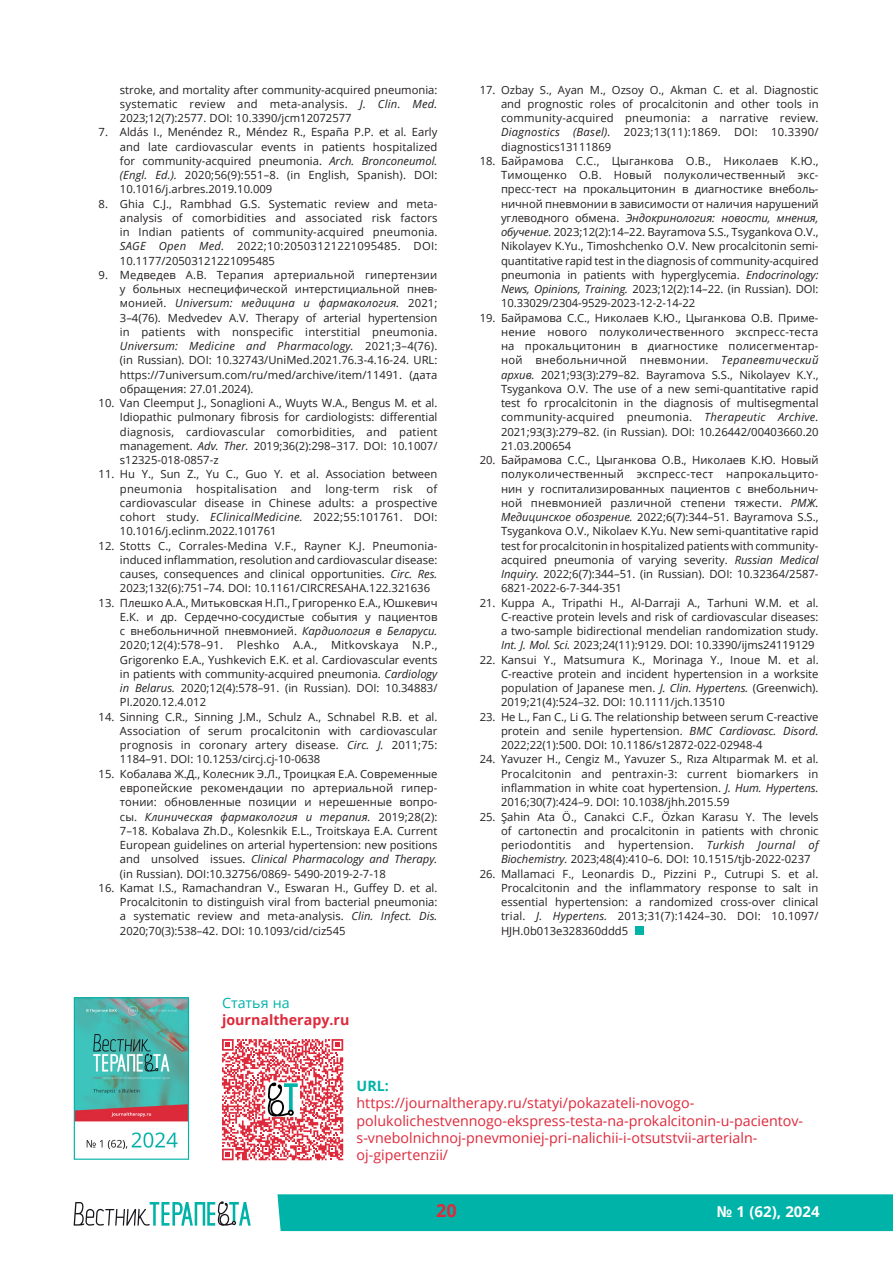
<style>
.page{position:relative;width:893px;height:1263px;background:#fff}
.page>*{position:absolute;margin:0;border:0;box-sizing:border-box;transform-origin:0 0}
.t1{font:700 18px "Open Sans";color:#de293b}
.t2{font:700 15px "Open Sans";color:#fff}
.Osnova_text{font:14.25px/17.2px "Open Sans";color:#de293b}
.Osnova_text-2{font:700 14.25px "Open Sans";color:#de293b}
.Osnova_text-3{font:14.25px "Open Sans";color:#00b3a8}
.Osnova_text-4{font:700 14.25px "Open Sans";color:#00b3a8}
.Osnova_text-5{font:11.25px/14.2px "Open Sans";color:#231f20;text-align:justify}
.s1{font-style:italic}
</style>
<div class="page">
<svg style="left:74px;top:1201px;width:177px;height:25px"></svg>
<div style="left:277px;top:1194px;width:616px;height:37px;background:#00b3a8"></div>
<img style="left:76px;top:999px;width:111px;height:151px">
<div style="left:74px;top:997px;width:115px;height:163px;border:1px solid #00b3a8"></div>
<div style="left:635px;top:927px;width:9px;height:8px;background:#00b3a8"></div>
<svg style="left:222px;top:1039px;width:121px;height:121px"></svg>
<p class="Osnova_text-5" style="left:120px;top:82px;width:319px">stroke, and mortality after community-acquired pneumonia: systematic review and meta-analysis. <span class="s1">J. Clin. Med.<br></span>2023;12(7):2577. DOI: 10.3390/jcm12072577</p>
<p class="Osnova_text-5" style="left:120px;top:125px;width:319px;text-indent:-21px">7. Aldás I., Menéndez R., Méndez R., España P.P. et al. Early and late cardiovascular events in patients hospitalized for community-acquired pneumonia. <span class="s1">Arch. Bronconeumol. (Engl. Ed.).</span> 2020;56(9):551–8. (in English, Spanish). DOI:<br>10.1016/j.arbres.2019.10.009</p>
<p class="Osnova_text-5" style="left:120px;top:196px;width:319px;text-indent:-21px">8. Ghia C.J., Rambhad G.S. Systematic review and meta&shy;analysis of comorbidities and associated risk factors in Indian patients of community-acquired pneumonia.<br><span class="s1">SAGE Open Med.</span> 2022;10:20503121221095485. DOI:<br>10.1177/20503121221095485</p>
<p class="Osnova_text-5" style="left:120px;top:267px;width:319px;text-indent:-21px">9. Медведев А.В. Терапия артериальной гипертензии у больных неспецифической интерстициальной пнев&shy;монией. <span class="s1">Universum: медицина и фармакология.</span> 2021; 3–4(76). Medvedev A.V. Therapy of arterial hypertension in patients with nonspecific interstitial pneumonia.<br><span class="s1">Universum: Medicine and Pharmacology.</span> 2021;3–4(76). (in Russian). DOI: 10.32743/UniMed.2021.76.3-4.16-24. URL: https://7universum.com/ru/med/archive/item/11491. (дата обращения: 27.01.2024).</p>
<p class="Osnova_text-5" style="left:120px;top:396px;width:319px;text-indent:-21px">10. Van Cleemput J., Sonaglioni A., Wuyts W.A., Bengus M. et al.<br>Idiopathic pulmonary fibrosis for cardiologists: differential diagnosis, cardiovascular comorbidities, and patient management. <span class="s1">Adv. Ther.</span> 2019;36(2):298–317. DOI: 10.1007/ s12325-018-0857-z</p>
<p class="Osnova_text-5" style="left:120px;top:467px;width:319px;text-indent:-21px">11. Hu Y., Sun Z., Yu C., Guo Y. et al. Association between pneumonia hospitalisation and long-term risk of cardiovascular disease in Chinese adults: a prospective cohort study. <span class="s1">EClinicalMedicine.</span> 2022;55:101761. DOI:<br>10.1016/j.eclinm.2022.101761</p>
<p class="Osnova_text-5" style="left:120px;top:538px;width:319px;text-indent:-21px">12. Stotts C., Corrales-Medina V.F., Rayner K.J. Pneumonia&shy;induced inflammation, resolution and cardiovascular disease: causes, consequences and clinical opportunities. <span class="s1">Circ. Res.<br></span>2023;132(6):751–74. DOI: 10.1161/CIRCRESAHA.122.321636</p>
<p class="Osnova_text-5" style="left:120px;top:595px;width:319px;text-indent:-21px">13. Плешко А.А., Митьковская Н.П., Григоренко Е.А., Юшкевич Е.К. и др. Сердечно-сосудистые события у пациентов с внебольничной пневмонией. <span class="s1">Кардиология в Беларуси.<br></span>2020;12(4):578–91. Pleshko A.A., Mitkovskaya N.P., Grigorenko E.A., Yushkevich E.K. et al. Cardiovascular events in patients with community-acquired pneumonia. <span class="s1">Cardiology in Belarus.</span> 2020;12(4):578–91. (in Russian). DOI: 10.34883/ PI.2020.12.4.012</p>
<p class="Osnova_text-5" style="left:120px;top:709px;width:319px;text-indent:-21px">14. Sinning C.R., Sinning J.M., Schulz A., Schnabel R.B. et al.<br>Association of serum procalcitonin with cardiovascular prognosis in coronary artery disease. <span class="s1">Circ. J.</span> 2011;75:<br>1184–91. DOI: 10.1253/circj.cj-10-0638</p>
<p class="Osnova_text-5" style="left:120px;top:766px;width:319px;text-indent:-21px">15. Кобалава Ж.Д., Колесник Э.Л., Троицкая Е.А. Современные европейские рекомендации по артериальной гипер&shy;тонии: обновленные позиции и нерешенные вопро&shy;сы. <span class="s1">Клиническая фармакология и терапия.</span> 2019;28(2):<br>7–18. Kobalava Zh.D., Kolesnkik E.L., Troitskaya E.A. Current European guidelines on arterial hypertension: new positions and unsolved issues. <span class="s1">Clinical Pharmacology and Therapy. </span>(in Russian). DOI:10.32756/0869- 5490-2019-2-7-18</p>
<p class="Osnova_text-5" style="left:120px;top:880px;width:319px;text-indent:-21px">16. Kamat I.S., Ramachandran V., Eswaran H., Guffey D. et al.<br>Procalcitonin to distinguish viral from bacterial pneumonia: a systematic review and meta-analysis. <span class="s1">Clin. Infect. Dis.<br></span>2020;70(3):538–42. DOI: 10.1093/cid/ciz545</p>
<p class="Osnova_text-3" style="left:222px;top:993px;width:69px">Статья на</p>
<p class="Osnova_text-2" style="left:222px;top:1010px;width:129px">journaltherapy.ru</p>
<p class="Osnova_text-5" style="left:501px;top:82px;width:319px;text-indent:-21px">17. Ozbay S., Ayan M., Ozsoy O., Akman C. et al. Diagnostic and prognostic roles of procalcitonin and other tools in community-acquired pneumonia: a narrative review.<br><span class="s1">Diagnostics (Basel).</span> 2023;13(11):1869. DOI: 10.3390/ diagnostics13111869</p>
<p class="Osnova_text-5" style="left:501px;top:153px;width:319px;text-indent:-21px">18. Байрамова С.С., Цыганкова О.В., Николаев К.Ю., Тимощенко О.В. Новый полуколичественный экс&shy;пресс-тест на прокальцитонин в диагностике внеболь&shy;ничной пневмонии в зависимости от наличия нарушений углеводного обмена. <span class="s1">Эндокринология: новости, мнения, обучение.</span> 2023;12(2):14–22. Bayramova S.S., Tsygankova O.V., Nikolayev K.Yu., Timoshchenko O.V. New procalcitonin semi&shy;quantitative rapid test in the diagnosis of community-acquired pneumonia in patients with hyperglycemia. <span class="s1">Endocrinology:<br>News, Opinions, Training.</span> 2023;12(2):14–22. (in Russian). DOI:<br>10.33029/2304-9529-2023-12-2-14-22</p>
<p class="Osnova_text-5" style="left:501px;top:310px;width:319px;text-indent:-21px">19. Байрамова С.С., Николаев К.Ю., Цыганкова О.В. Приме&shy;нение нового полуколичественного экспресс-теста на прокальцитонин в диагностике полисегментар&shy;ной внебольничной пневмонии. <span class="s1">Терапевтический архив.</span> 2021;93(3):279–82. Bayramova S.S., Nikolayev K.Y., Tsygankova O.V. The use of a new semi-quantitative rapid test fo rprocalcitonin in the diagnosis of multisegmental community-acquired pneumonia. <span class="s1">Therapeutic Archive.<br></span>2021;93(3):279–82. (in Russian). DOI: 10.26442/00403660.20<br>21.03.200654</p>
<p class="Osnova_text-5" style="left:501px;top:453px;width:319px;text-indent:-21px">20. Байрамова С.С., Цыганкова О.В., Николаев К.Ю. Новый полуколичественный экспресс-тест напрокальцито&shy;нин у госпитализированных пациентов с внебольнич&shy;ной пневмонией различной степени тяжести. <span class="s1">РМЖ.<br>Медицинское обозрение.</span> 2022;6(7):344–51. Bayramova S.S., Tsygankova O.V., Nikolaev K.Yu. New semi-quantitative rapid test for procalcitonin in hospitalized patients with community&shy;acquired pneumonia of varying severity. <span class="s1">Russian Medical Inquiry.</span> 2022;6(7):344–51. (in Russian). DOI: 10.32364/2587- 6821-2022-6-7-344-351</p>
<p class="Osnova_text-5" style="left:501px;top:595px;width:319px;text-indent:-21px">21. Kuppa A., Tripathi H., Al-Darraji A., Tarhuni W.M. et al.<br>C-reactive protein levels and risk of cardiovascular diseases: a two-sample bidirectional mendelian randomization study.<br><span class="s1">Int. J. Mol. Sci.</span> 2023;24(11):9129. DOI: 10.3390/ijms24119129</p>
<p class="Osnova_text-5" style="left:501px;top:652px;width:319px;text-indent:-21px">22. Kansui Y., Matsumura K., Morinaga Y., Inoue M. et al.<br>C-reactive protein and incident hypertension in a worksite population of Japanese men. <span class="s1">J. Clin. Hypertens.</span> (Greenwich).<br>2019;21(4):524–32. DOI: 10.1111/jch.13510</p>
<p class="Osnova_text-5" style="left:501px;top:709px;width:319px;text-indent:-21px">23. He L., Fan C., Li G. The relationship between serum C-reactive protein and senile hypertension. <span class="s1">BMC Cardiovasc. Disord.<br></span>2022;22(1):500. DOI: 10.1186/s12872-022-02948-4</p>
<p class="Osnova_text-5" style="left:501px;top:752px;width:319px;text-indent:-21px">24. Yavuzer H., Cengiz M., Yavuzer S., Rıza Altıparmak M. et al.<br>Procalcitonin and pentraxin-3: current biomarkers in inflammation in white coat hypertension. <span class="s1">J. Hum. Hypertens.<br></span>2016;30(7):424–9. DOI: 10.1038/jhh.2015.59</p>
<p class="Osnova_text-5" style="left:501px;top:809px;width:319px;text-indent:-21px">25. Şahin Ata Ö., Canakci C.F., Özkan Karasu Y. The levels of cartonectin and procalcitonin in patients with chronic periodontitis and hypertension. <span class="s1">Turkish Journal of Biochemistry.</span> 2023;48(4):410–6. DOI: 10.1515/tjb-2022-0237</p>
<p class="Osnova_text-5" style="left:501px;top:866px;width:319px;text-indent:-21px">26. Mallamaci F., Leonardis D., Pizzini P., Cutrupi S. et al.<br>Procalcitonin and the inflammatory response to salt in essential hypertension: a randomized cross-over clinical trial. <span class="s1">J. Hypertens.</span> 2013;31(7):1424–30. DOI: 10.1097/ HJH.0b013e328360ddd5</p>
<p class="Osnova_text-4" style="left:357px;top:1076px;width:34px">URL:</p>
<p class="Osnova_text" style="left:357px;top:1094px;width:448px">https://journaltherapy.ru/statyi/pokazateli-novogo&shy;polukolichestvennogo-ekspress-testa-na-prokalcitonin-u-pacientov&shy;s-vnebolnichnoj-pnevmoniej-pri-nalichii-i-otsutstvii-arterialn&shy;oj-gipertenzii/</p>
<h1 class="t1" style="left:436px;top:1198px;width:22px">20</h1>
<h2 class="t2" style="left:717px;top:1201px;width:104px">№ 1 (62), 2024</h2>
</div>
